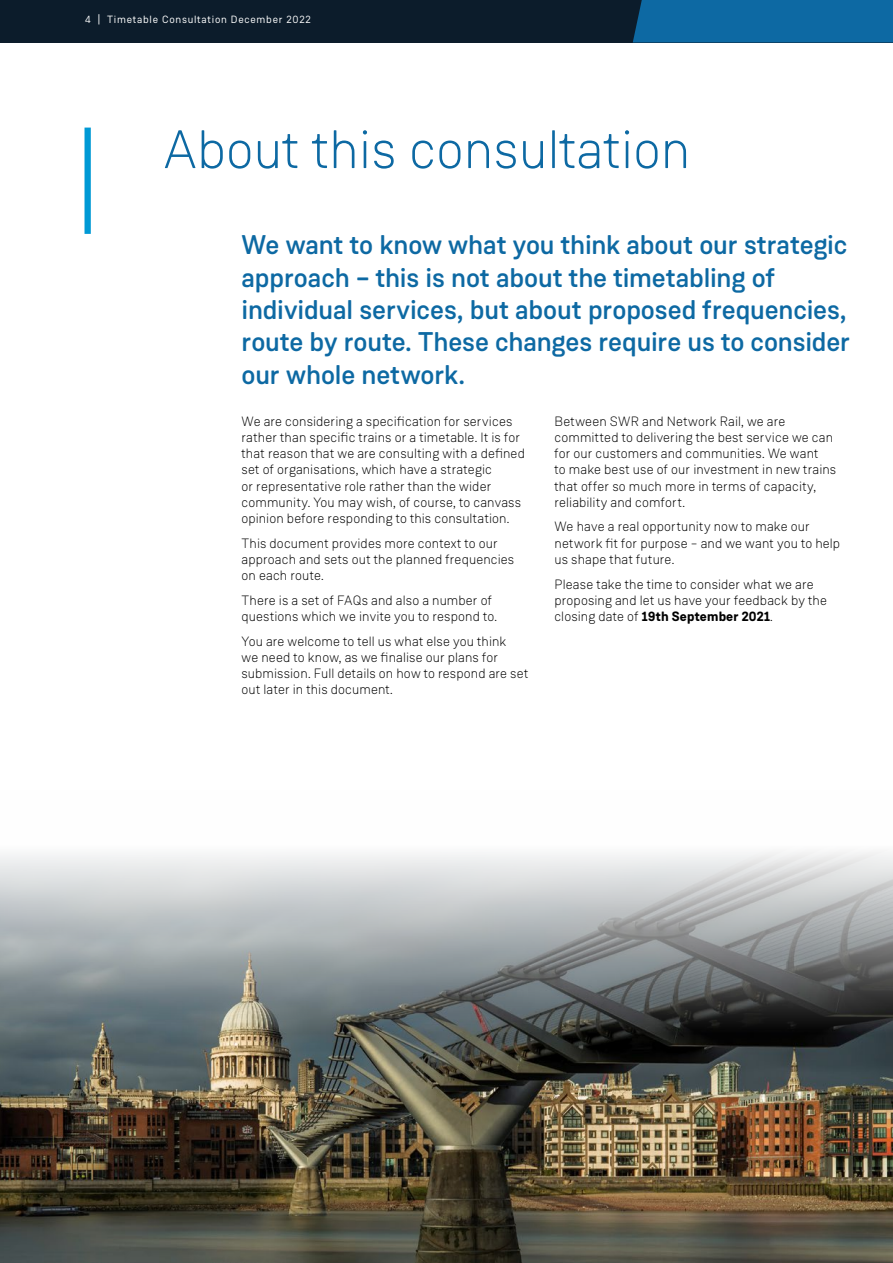
<style>
.page{position:relative;width:893px;height:1263px;background:#fff}
.page>*{position:absolute;margin:0;border:0;box-sizing:border-box;transform-origin:0 0}
.t1{font:300 54px "Weissenhof Grotesk";color:#0d69a3}
.t2{font:500 27px/32.4px "Weissenhof Grotesk";letter-spacing:-.005em;color:#0d69a3}
.t3{font:300 13.5px/16.2px "Weissenhof Grotesk";letter-spacing:.01em;color:#000}
.t4{font:10.5px "Weissenhof Grotesk";letter-spacing:.07em;color:#fff}
.s1{font-weight:700}
</style>
<div class="page">
<div style="left:85px;top:128px;width:6px;height:106px;background:#0099d5"></div>
<img style="left:0;top:852px;width:893px;height:411px">
<div style="left:0;top:0;width:893px;height:43px;background:#0c1c2b"></div>
<div style="left:633px;top:0;width:260px;height:43px;background:#0d69a3"></div>
<p class="t4" style="left:85px;top:13px;width:227px">4 | Timetable Consultation December 2022</p>
<h1 class="t1" style="left:163px;top:117px;width:529px">About this consultation</h1>
<h2 class="t2" style="left:242px;top:229px;width:610px">We want to know what you think about our strategic approach – this is not about the timetabling of individual services, but about proposed frequencies, route by route. These changes require us to consider our whole network.</h2>
<p class="t3" style="left:242px;top:413px;width:285px">We are considering a specification for services rather than specific trains or a timetable. It is for that reason that we are consulting with a defined set of organisations, which have a strategic<br>or representative role rather than the wider community. You may wish, of course, to canvass opinion before responding to this consultation.</p>
<p class="t3" style="left:242px;top:535px;width:274px">This document provides more context to our approach and sets out the planned frequencies on each route.</p>
<p class="t3" style="left:242px;top:592px;width:257px">There is a set of FAQs and also a number of questions which we invite you to respond to.</p>
<p class="t3" style="left:242px;top:633px;width:288px">You are welcome to tell us what else you think<br>we need to know, as we finalise our plans for submission. Full details on how to respond are set out later in this document.</p>
<p class="t3" style="left:554px;top:413px;width:283px">Between SWR and Network Rail, we are committed to delivering the best service we can for our customers and communities. We want<br>to make best use of our investment in new trains that offer so much more in terms of capacity, reliability and comfort.</p>
<p class="t3" style="left:554px;top:519px;width:287px">We have a real opportunity now to make our network fit for purpose – and we want you to help us shape that future.</p>
<p class="t3" style="left:554px;top:576px;width:274px">Please take the time to consider what we are proposing and let us have your feedback by the closing date of <span class="s1">19th September 2021</span>.</p>
</div>
